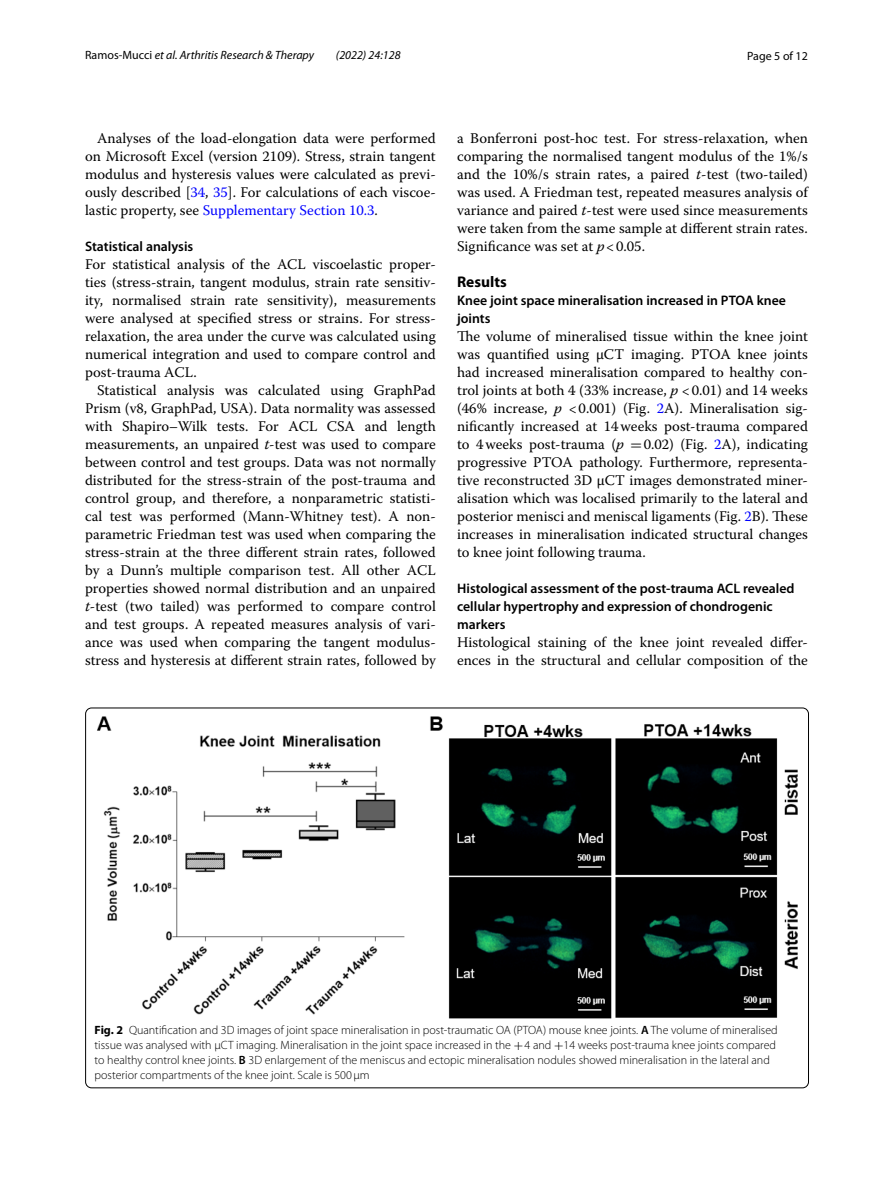
<style>
.page{position:relative;width:893px;height:1187px;background:#fff}
.page>*{position:absolute;margin:0;border:0;box-sizing:border-box;transform-origin:0 0}
.t1{font:700 15.45px "Myriad Pro";color:#000}
.t2{font:14.7px/18px "Warnock Pro";color:#000;text-align:justify}
.t3{font:600 13.8px/18px "Myriad Pro";color:#000}
.t4{font:300 12px/15px "Myriad Pro";color:#000}
.t5{font:italic 12px "Myriad Pro";color:#000}
.t6{font:12px "Myriad Pro";color:#000}
.s1{font-style:normal}
.s2{color:#00f}
.s3{font-style:italic}
.s4{font-family:"MTSY"}
.s5{font-weight:700}
.s6{font-weight:600}
.s7{font-family:"MTSY";font-weight:400}
</style>
<div class="page">
<img style="left:97px;top:717px;width:700px;height:301px">
<p class="t5" style="left:85px;top:48px;width:231px"><span class="s1">Ramos‑Mucci</span> et al. Arthritis Research &amp; Therapy</p>
<p class="t5" style="left:336px;top:48px;width:66px">(2022) 24:128</p>
<p class="t6" style="left:747px;top:48px;width:62px">Page 5 of 12</p>
<p class="t2" style="left:85px;top:128px;width:352px;text-indent:12px">Analyses of the load-elongation data were performed on Microsoft Excel (version 2109). Stress, strain tangent modulus and hysteresis values were calculated as previ&shy;ously described [<span class="s2">34</span>, <span class="s2">35</span>]. For calculations of each viscoe&shy;lastic property, see <span class="s2">Supplementary Section 10.3</span>.</p>
<p class="t3" style="left:85px;top:237px;width:110px">Statistical analysis</p>
<p class="t2" style="left:85px;top:254px;width:352px">For statistical analysis of the ACL viscoelastic proper&shy;ties (stress-strain, tangent modulus, strain rate sensitiv&shy;ity, normalised strain rate sensitivity), measurements were analysed at specified stress or strains. For stress&shy;relaxation, the area under the curve was calculated using numerical integration and used to compare control and post-trauma ACL.</p>
<p class="t2" style="left:85px;top:380px;width:352px;text-indent:12px">Statistical analysis was calculated using GraphPad Prism (v8, GraphPad, USA). Data normality was assessed with Shapiro–Wilk tests. For ACL CSA and length measurements, an unpaired <span class="s3">t</span>-test was used to compare between control and test groups. Data was not normally distributed for the stress-strain of the post-trauma and control group, and therefore, a nonparametric statisti&shy;cal test was performed (Mann-Whitney test). A non&shy;parametric Friedman test was used when comparing the stress-strain at the three different strain rates, followed by a Dunn’s multiple comparison test. All other ACL properties showed normal distribution and an unpaired <span class="s3">t</span>-test (two tailed) was performed to compare control and test groups. A repeated measures analysis of vari&shy;ance was used when comparing the tangent modulus&shy;stress and hysteresis at different strain rates, followed by</p>
<p class="t2" style="left:457px;top:128px;width:352px">a Bonferroni post-hoc test. For stress-relaxation, when comparing the normalised tangent modulus of the 1%/s and the 10%/s strain rates, a paired <span class="s3">t</span>-test (two-tailed) was used. A Friedman test, repeated measures analysis of variance and paired <span class="s3">t</span>-test were used since measurements were taken from the same sample at different strain rates.<br>Significance was set at <span class="s3">p</span>&lt;0.05.</p>
<p class="t1" style="left:457px;top:271px;width:51px">Results</p>
<p class="t3" style="left:457px;top:291px;width:330px">Knee joint space mineralisation increased in PTOA knee joints</p>
<p class="t2" style="left:457px;top:326px;width:352px">The volume of mineralised tissue within the knee joint was quantified using μCT imaging. PTOA knee joints had increased mineralisation compared to healthy con&shy;trol joints at both 4 (33% increase, <span class="s3">p</span> &lt;0.01) and 14 weeks (46% increase, <span class="s3">p</span> &lt;0.001) (Fig. <span class="s2">2</span>A). Mineralisation sig&shy;nificantly increased at 14weeks post-trauma compared to 4weeks post-trauma (<span class="s3">p</span> <span class="s4">=</span>0.02) (Fig. <span class="s2">2</span>A), indicating progressive PTOA pathology. Furthermore, representa&shy;tive reconstructed 3D μCT images demonstrated miner&shy;alisation which was localised primarily to the lateral and posterior menisci and meniscal ligaments (Fig. <span class="s2">2</span>B). These increases in mineralisation indicated structural changes to knee joint following trauma.</p>
<p class="t3" style="left:457px;top:579px;width:339px">Histological assessment of the post‑trauma ACL revealed cellular hypertrophy and expression of chondrogenic markers</p>
<p class="t2" style="left:457px;top:632px;width:352px">Histological staining of the knee joint revealed differ&shy;ences in the structural and cellular composition of the</p>
<p class="t4" style="left:95px;top:1022px;width:685px"><span class="s5">Fig. 2</span> Quantification and 3D images of joint space mineralisation in post-traumatic OA (PTOA) mouse knee joints. <span class="s6">A</span> The volume of mineralised tissue was analysed with μCT imaging. Mineralisation in the joint space increased in the <span class="s7">+</span>4 and <span class="s7">+</span>14 weeks post-trauma knee joints compared to healthy control knee joints. <span class="s6">B</span> 3D enlargement of the meniscus and ectopic mineralisation nodules showed mineralisation in the lateral and posterior compartments of the knee joint. Scale is 500μm</p>
</div>
